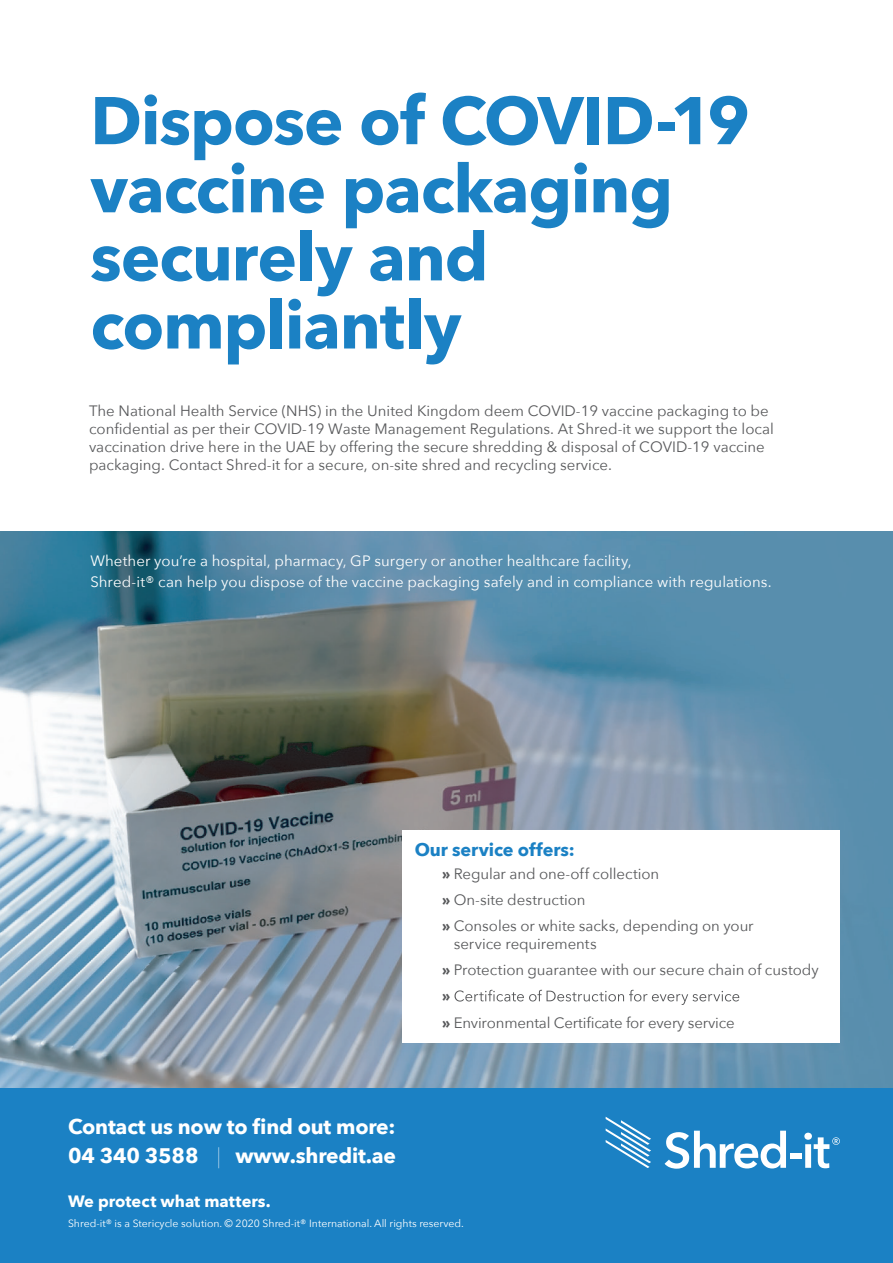
<style>
.page{position:relative;width:893px;height:1263px;background:#fff}
.page>*{position:absolute;margin:0;border:0;box-sizing:border-box;transform-origin:0 0}
.t1{font:700 66.6px/68.1px "Avenir Next";letter-spacing:-.02em;color:#1b81c4}
.t2{font:700 21px/28.5px "Avenir Next";letter-spacing:-.01em;color:#fff}
.t3{font:200 21px "Avenir Next";color:#fff}
.t4{font:700 18px "Avenir Next";color:#1b81c4}
.t5{font:700 16.35px "Avenir Next";color:#fff}
.t6{font:15px/18px "Avenir Next";color:#57585a}
.t7{font:15px/21px "Avenir Next";letter-spacing:.005em;color:#fff}
.t8{font:10.5px "Avenir Next";color:#fff}
.s1{font-weight:700}
</style>
<div class="page">
<img style="left:0;top:531px;width:893px;height:558px">
<div style="left:0;top:1089px;width:893px;height:174px;background:#1b81c4"></div>
<svg style="left:606px;top:1117px;width:45px;height:51px"></svg>
<svg style="left:665px;top:1131px;width:121px;height:38px"></svg>
<div style="left:790px;top:1153px;width:11px;height:5px;background:#fff"></div>
<svg style="left:804px;top:1133px;width:36px;height:35px"></svg>
<div style="left:402px;top:830px;width:438px;height:213px;background:#fff"></div>
<svg style="left:454px;top:990px;width:285px;height:15px"></svg>
<h1 class="t1" style="left:90px;top:86px;width:661px">Dispose of COVID-19 vaccine packaging securely and compliantly</h1>
<p class="t6" style="left:89px;top:401px;width:686px">The National Health Service (NHS) in the United Kingdom deem COVID-19 vaccine packaging to be confidential as per their COVID-19 Waste Management Regulations. At Shred-it we support the local vaccination drive here in the UAE by offering the secure shredding &amp; disposal of COVID-19 vaccine packaging. Contact Shred-it for a secure, on-site shred and recycling service.</p>
<p class="t7" style="left:90px;top:550px;width:683px">Whether you’re a hospital, pharmacy, GP surgery or another healthcare facility,<br>Shred-it® can help you dispose of the vaccine packaging safely and in compliance with regulations.</p>
<p class="t4" style="left:415px;top:834px;width:162px">Our service offers:</p>
<p class="t6" style="left:442px;top:860px;width:313px;line-height:26px"><span class="s1">»</span> Regular and one-off collection<br><span class="s1">»</span> On-site destruction<br><span class="s1">»</span> Consoles or white sacks, depending on your</p>
<p class="t6" style="left:442px;top:930px;width:378px;line-height:26.1px;text-indent:12px">service requirements<br><span class="s1">»</span> Protection guarantee with our secure chain of custody <span class="s1">»</span></p>
<h2 class="t2" style="left:68px;top:1112px;width:329px">Contact us now to find out more:<br>04 340 3588</h2>
<h2 class="t2" style="left:235px;top:1141px;width:162px">www.shredit.ae</h2>
<h2 class="t3" style="left:216px;top:1138px;width:6px">|</h2>
<p class="t5" style="left:68px;top:1187px;width:204px">We protect what matters.</p>
<p class="t6" style="left:442px;top:1013px;width:294px"><span class="s1">»</span> Environmental Certificate for every service</p>
<p class="t8" style="left:68px;top:1214px;width:397px">Shred-it® is a Stericycle solution. © 2020 Shred-it® International. All rights reserved.</p>
</div>
